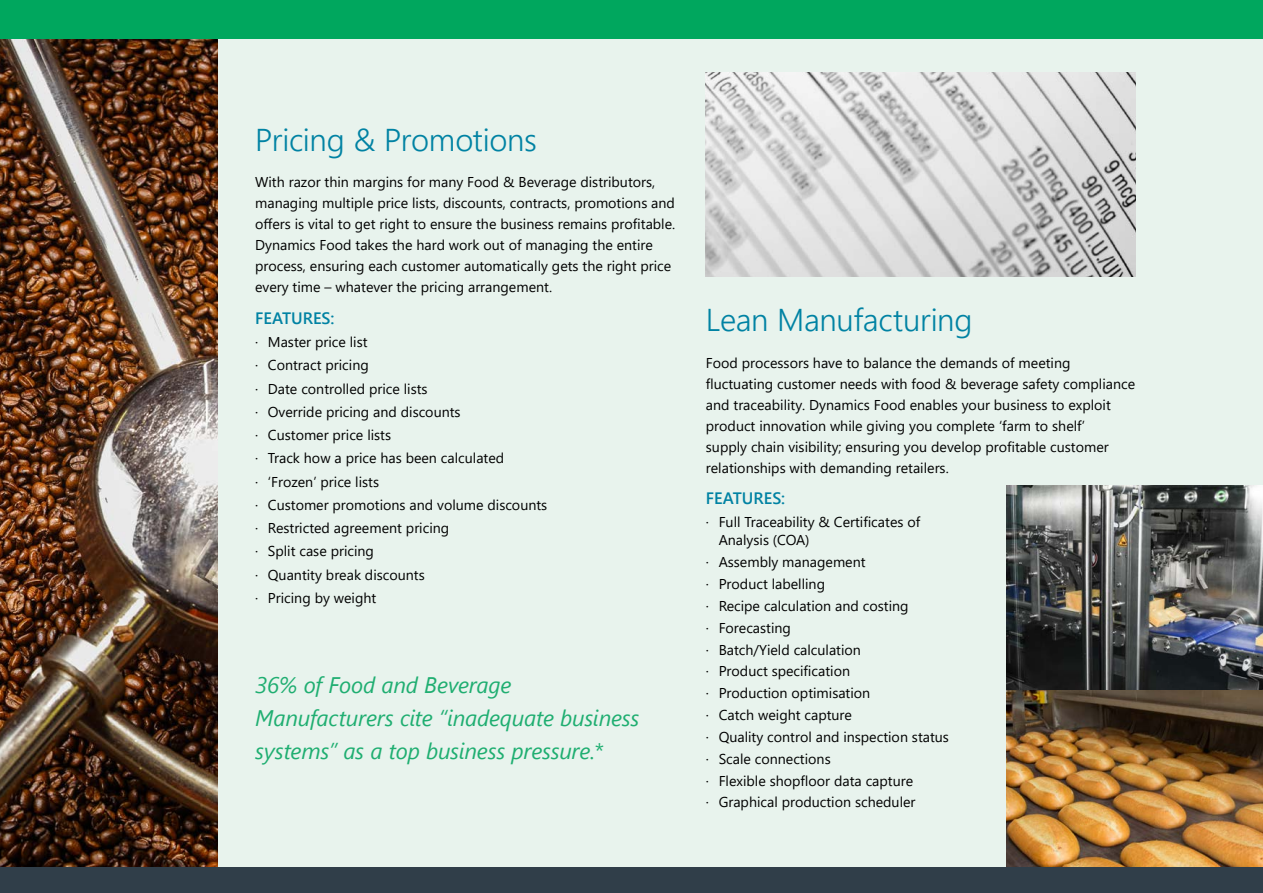
<style>
.page{position:relative;width:1263px;height:893px;background:#fff}
.page>*{position:absolute;margin:0;border:0;box-sizing:border-box;transform-origin:0 0}
.t1{font:300 31.5px "Segoe UI";letter-spacing:-.01em;color:#0082a3}
.t2{font:italic 22.5px/33px "Segoe UI";letter-spacing:-.01em;color:#1fae71}
.t3{font:600 16.5px "Segoe UI";color:#0082a3}
.t4{font:14.25px/21.9px "Segoe UI";color:#000}
</style>
<div class="page">
<div style="left:217px;top:38px;width:1046px;height:829px;background:#e8f3ed"></div>
<img style="left:1006px;top:689px;width:257px;height:178px">
<img style="left:706px;top:72px;width:429px;height:204px">
<img style="left:0;top:38px;width:217px;height:829px">
<img style="left:1006px;top:486px;width:257px;height:203px">
<div style="left:0;top:867px;width:1263px;height:26px;background:#303e49"></div>
<div style="left:0;top:0;width:1263px;height:38px;background:#00a75e"></div>
<h1 class="t1" style="left:255px;top:110px;width:283px">Pricing &amp; Promotions</h1>
<p class="t4" style="left:255px;top:170px;width:422px;line-height:21px">With razor thin margins for many Food &amp; Beverage distributors, managing multiple price lists, discounts, contracts, promotions and offers is vital to get right to ensure the business remains profitable.<br>Dynamics Food takes the hard work out of managing the entire process, ensuring each customer automatically gets the right price every time – whatever the pricing arrangement.</p>
<p class="t3" style="left:255px;top:302px;width:81px">FEATURES:</p>
<p class="t4" style="left:255px;top:329px;width:294px;line-height:23.2px">· Master price list<br>· Contract pricing<br>· Date controlled price lists<br>· Override pricing and discounts<br>· Customer price lists<br>· Track how a price has been calculated<br>· ‘Frozen’ price lists<br>· Customer promotions and volume discounts · Restricted agreement pricing<br>· Split case pricing<br>· Quantity break discounts<br>· Pricing by weight</p>
<h2 class="t2" style="left:255px;top:666px;width:386px">36% of Food and Beverage<br>Manufacturers cite “inadequate business systems” as a top business pressure.*</h2>
<h1 class="t1" style="left:706px;top:290px;width:268px">Lean Manufacturing</h1>
<p class="t4" style="left:706px;top:351px;width:431px;line-height:21px">Food processors have to balance the demands of meeting fluctuating customer needs with food &amp; beverage safety compliance and traceability. Dynamics Food enables your business to exploit product innovation while giving you complete ‘farm to shelf’<br>supply chain visibility; ensuring you develop profitable customer relationships with demanding retailers.</p>
<p class="t3" style="left:706px;top:483px;width:81px">FEATURES:</p>
<p class="t4" style="left:719px;top:512px;width:203px;line-height:18px;text-indent:-13px">· Full Traceability &amp; Certificates of<br>Analysis (COA)</p>
<p class="t4" style="left:706px;top:550px;width:245px">· Assembly management<br>· Product labelling<br>· Recipe calculation and costing<br>· Forecasting<br>· Batch/Yield calculation<br>· Product specification<br>· Production optimisation<br>· Catch weight capture<br>· Quality control and inspection status · Scale connections<br>· Flexible shopfloor data capture<br>· Graphical production scheduler</p>
</div>
